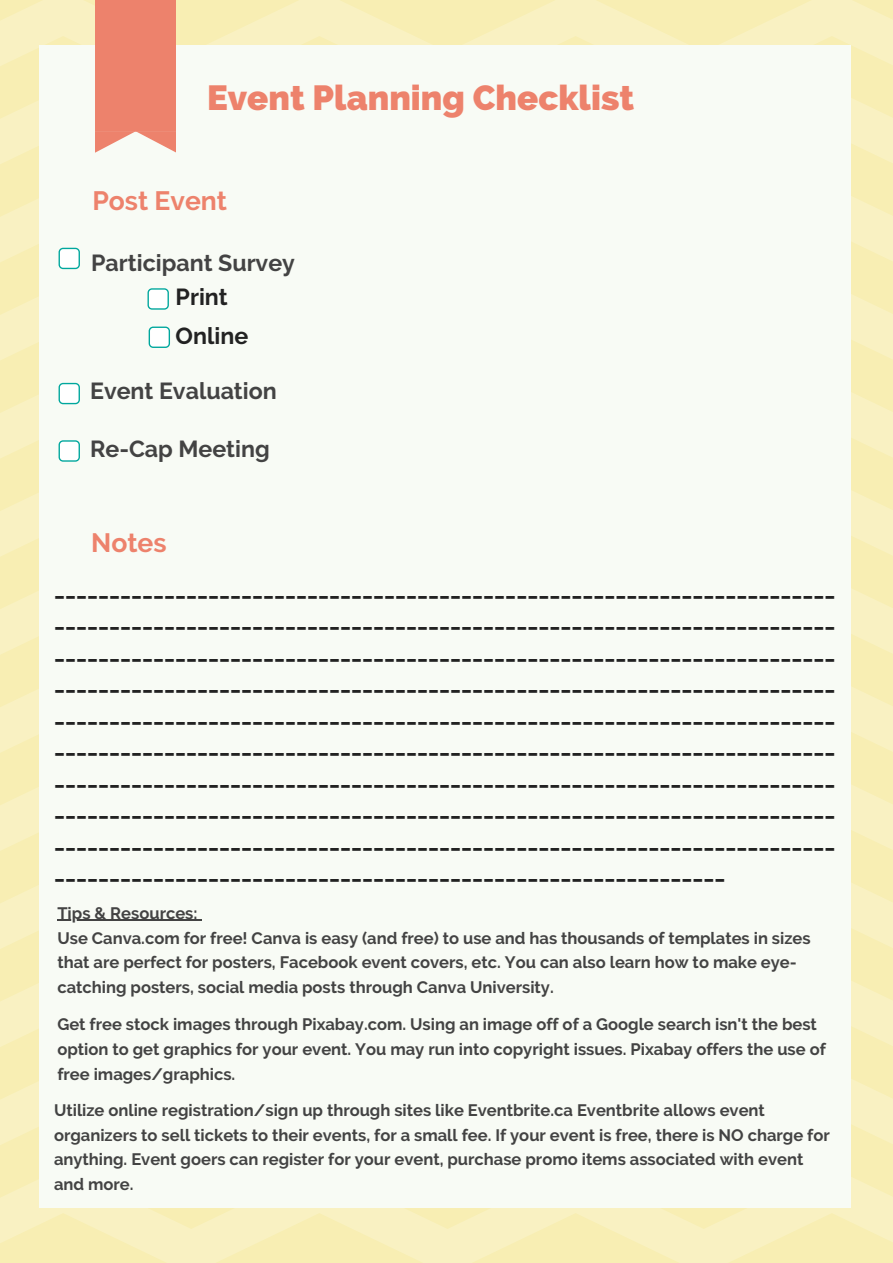
<style>
.page{position:relative;width:893px;height:1263px;background:#fff}
.page>*{position:absolute;margin:0;border:0;box-sizing:border-box;transform-origin:0 0}
.t1{font:800 34.8px "Raleway";color:#ed826c}
.t2{font:700 26.55px "Raleway";color:#ed826c}
.t3{font:700 23.25px/31.5px "Raleway";color:#222}
.t4{font:700 23.25px "Raleway";color:#434343}
.t5{font:700 16.5px/24.8px "Raleway";color:#434343}
</style>
<div class="page">
<div style="left:39px;top:45px;width:812px;height:1162px;background:#f8fbf5"></div>
<svg style="left:95px;top:0;width:81px;height:153px;background:#ed8a76"></svg>
<svg style="left:59px;top:248px;width:21px;height:21px"></svg>
<svg style="left:59px;top:440px;width:21px;height:22px"></svg>
<svg style="left:59px;top:383px;width:21px;height:21px"></svg>
<svg style="left:147px;top:288px;width:22px;height:22px"></svg>
<svg style="left:149px;top:327px;width:21px;height:21px"></svg>
<hr style="left:57px;top:920px;width:145px;height:1px;background:#434343">
<h1 class="t1" style="left:207px;top:77px;width:429px">Event Planning Checklist</h1>
<p class="t2" style="left:92px;top:185px;width:136px">Post Event</p>
<p class="t4" style="left:91px;top:249px;width:205px">Participant Survey</p>
<p class="t3" style="left:176px;top:277px;width:74px;line-height:39.5px">Print<br>Online</p>
<p class="t4" style="left:90px;top:377px;width:188px">Event Evaluation</p>
<p class="t4" style="left:90px;top:435px;width:181px">Re-Cap Meeting</p>
<p class="t2" style="left:91px;top:526px;width:77px">Notes</p>
<p class="t3" style="left:54px;top:572px;width:783px;text-align:justify">_______________________________________________________________________ _______________________________________________________________________ _______________________________________________________________________ _______________________________________________________________________ _______________________________________________________________________ _______________________________________________________________________ _______________________________________________________________________ _______________________________________________________________________ _______________________________________________________________________ _____________________________________________________________</p>
<p class="t5" style="left:57px;top:900px;width:755px">Tips &amp; Resources:<br>Use Canva.com for free! Canva is easy (and free) to use and has thousands of templates in sizes that are perfect for posters, Facebook event covers, etc. You can also learn how to make eye&shy;catching posters, social media posts through Canva University.</p>
<p class="t5" style="left:57px;top:1012px;width:770px">Get free stock images through Pixabay.com. Using an image off of a Google search isn't the best option to get graphics for your event. You may run into copyright issues. Pixabay offers the use of free images/graphics.</p>
<p class="t5" style="left:54px;top:1097px;width:777px">Utilize online registration/sign up through sites like Eventbrite.ca Eventbrite allows event organizers to sell tickets to their events, for a small fee. If your event is free, there is NO charge for anything. Event goers can register for your event, purchase promo items associated with event and more.</p>
</div>
